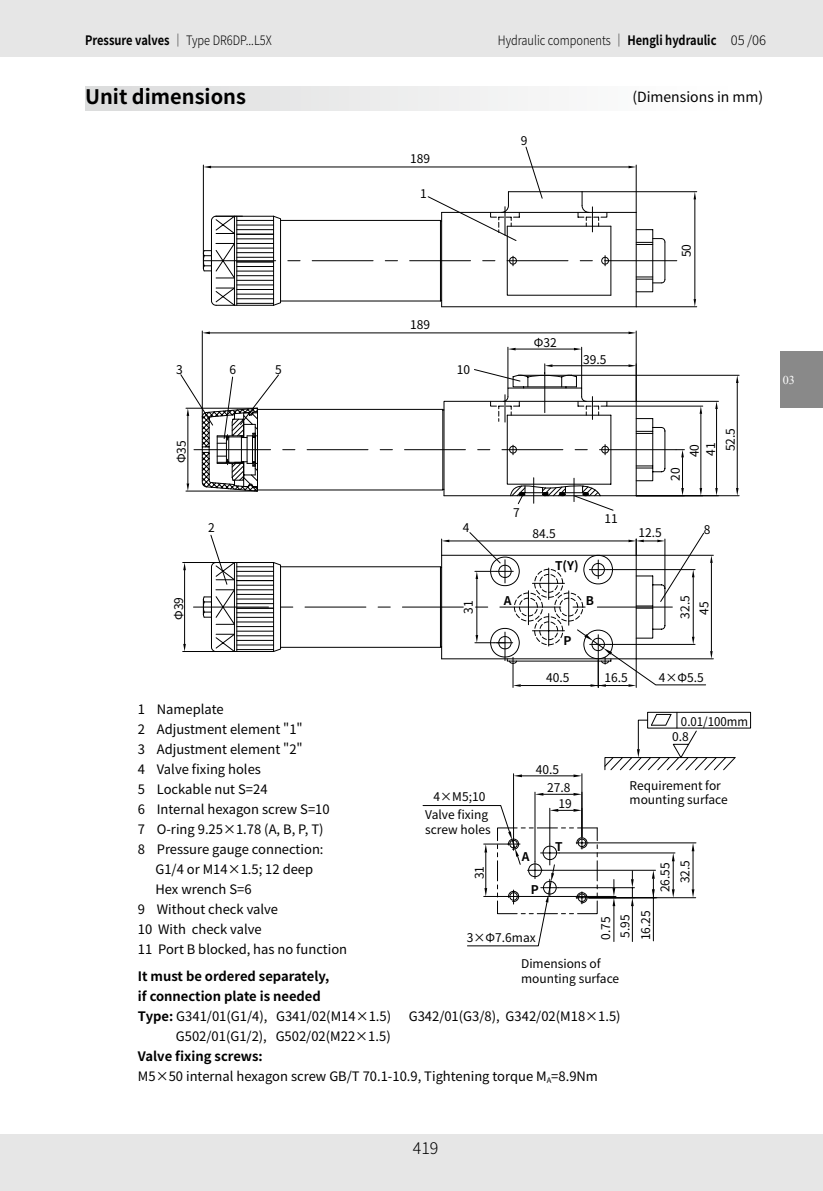
<style>
.page{position:relative;width:823px;height:1191px;background:#fff}
.page>*{position:absolute;margin:0;border:0;box-sizing:border-box;transform-origin:0 0}
.t1{font:700 20px "Noto Sans Hans";color:#000}
.t2{font:300 16px "Noto Sans Hans";color:#000}
.t3{font:14px "Noto Sans Hans";color:#000}
.t4{font:13px/20px "Noto Sans Hans";color:#000}
.t5{font:700 13px/20px "Noto Sans Hans";color:#000}
.t6{font:300 13px "Noto Sans Hans";color:#000;scale:.85 1}
.t7{font:12px/14.4px "Noto Sans Hans";color:#000}
.t8{font:12px/15.6px "Noto Sans Hans";color:#000;scale:.96 1}
.t9{font:700 12px "Noto Sans Hans";color:#000}
.t10{font:12px "Times New Roman";color:#fff}
.s1{font-weight:700}
.s2{font-weight:400}
</style>
<div class="page">
<div style="left:0;top:0;width:822px;height:57px;background:#e6e6e6"></div>
<div style="left:0;top:1134px;width:822px;height:57px;background:#e6e6e6"></div>
<div style="left:780px;top:351px;width:42px;height:57px;background:#898989"></div>
<hr style="left:631px;top:906px;width:1px;height:35px;background:#000">
<hr style="left:557px;top:887px;width:77px;height:1px;background:#000">
<svg style="left:630px;top:871px;width:3px;height:35px"></svg>
<hr style="left:559px;top:852px;width:115px;height:1px;background:#000">
<svg style="left:671px;top:853px;width:3px;height:44px"></svg>
<hr style="left:692px;top:851px;width:1px;height:38px;background:#000">
<hr style="left:587px;top:842px;width:108px;height:1px;background:#000">
<hr style="left:588px;top:897px;width:107px;height:1px;background:#000">
<svg style="left:691px;top:889px;width:3px;height:8px"></svg>
<svg style="left:691px;top:843px;width:3px;height:8px"></svg>
<hr style="left:543px;top:794px;width:30px;height:1px;background:#000">
<hr style="left:534px;top:792px;width:1px;height:69px;background:#000">
<svg style="left:573px;top:793px;width:8px;height:2px"></svg>
<svg style="left:534px;top:793px;width:9px;height:2px"></svg>
<hr style="left:521px;top:775px;width:52px;height:1px;background:#000">
<hr style="left:513px;top:773px;width:1px;height:64px;background:#000">
<hr style="left:581px;top:773px;width:1px;height:63px;background:#000">
<svg style="left:573px;top:774px;width:8px;height:3px"></svg>
<svg style="left:513px;top:774px;width:8px;height:3px"></svg>
<hr style="left:652px;top:878px;width:1px;height:63px;background:#000">
<hr style="left:542px;top:870px;width:113px;height:1px;background:#000">
<svg style="left:652px;top:889px;width:2px;height:8px"></svg>
<svg style="left:651px;top:870px;width:3px;height:8px"></svg>
<hr style="left:604px;top:260px;width:72px;height:1px;background:#000">
<svg style="left:636px;top:229px;width:29px;height:13px"></svg>
<svg style="left:636px;top:242px;width:29px;height:122px"></svg>
<hr style="left:694px;top:199px;width:1px;height:100px;background:#000">
<hr style="left:635px;top:306px;width:61px;height:1px;background:#000">
<hr style="left:581px;top:191px;width:115px;height:1px;background:#000">
<hr style="left:211px;top:167px;width:417px;height:1px;background:#000">
<hr style="left:203px;top:165px;width:1px;height:88px;background:#000">
<hr style="left:635px;top:165px;width:1px;height:47px;background:#000">
<svg style="left:628px;top:166px;width:7px;height:2px"></svg>
<svg style="left:203px;top:166px;width:8px;height:2px"></svg>
<svg style="left:202px;top:206px;width:434px;height:158px"></svg>
<svg style="left:628px;top:331px;width:7px;height:3px"></svg>
<svg style="left:202px;top:331px;width:8px;height:3px"></svg>
<hr style="left:515px;top:349px;width:58px;height:1px;background:#000">
<hr style="left:507px;top:347px;width:1px;height:41px;background:#000">
<hr style="left:581px;top:347px;width:1px;height:41px;background:#000">
<svg style="left:573px;top:348px;width:8px;height:2px"></svg>
<svg style="left:507px;top:348px;width:8px;height:2px"></svg>
<hr style="left:635px;top:401px;width:83px;height:1px;background:#000">
<hr style="left:736px;top:383px;width:1px;height:105px;background:#000">
<hr style="left:635px;top:495px;width:103px;height:1px;background:#000">
<hr style="left:571px;top:375px;width:167px;height:1px;background:#000">
<svg style="left:735px;top:375px;width:3px;height:8px"></svg>
<svg style="left:735px;top:488px;width:3px;height:8px"></svg>
<svg style="left:427px;top:147px;width:184px;height:155px"></svg>
<div style="left:647px;top:712px;width:103px;height:16px;border:1px solid #000"></div>
<svg style="left:604px;top:712px;width:131px;height:59px"></svg>
<svg style="left:422px;top:805px;width:193px;height:141px"></svg>
<svg style="left:180px;top:364px;width:537px;height:323px"></svg>
<div style="left:85px;top:86px;width:652px;height:24px;background:linear-gradient(to right,#dbdcdc,#fff)"></div>
<p class="t6" style="left:85px;top:33px;width:221px"><span class="s1">Pressure valves</span> ｜ Type DR6DP...L5X</p>
<h1 class="t1" style="left:85px;top:85px;width:162px">Unit dimensions</h1>
<p class="t3" style="left:632px;top:89px;width:132px">(Dimensions in mm)</p>
<p class="t6" style="left:497px;top:33px;width:317px">Hydraulic components ｜ <span class="s1">Hengli hydraulic</span> 05 /06</p>
<p class="t7" style="left:410px;top:152px;width:21px">189</p>
<p class="t7" style="left:420px;top:187px;width:8px">1</p>
<p class="t7" style="left:520px;top:134px;width:8px">9</p>
<p class="t7" style="left:679px;top:257px;width:15px;rotate:-90deg">50</p>
<p class="t7" style="left:176px;top:362px;width:8px">3</p>
<p class="t7" style="left:229px;top:362px;width:8px">6</p>
<p class="t7" style="left:275px;top:362px;width:8px">5</p>
<p class="t7" style="left:410px;top:317px;width:21px">189</p>
<p class="t7" style="left:456px;top:362px;width:15px">10</p>
<p class="t7" style="left:533px;top:336px;width:24px">Φ32</p>
<p class="t7" style="left:582px;top:352px;width:25px">39.5</p>
<p class="t7" style="left:174px;top:463px;width:24px;rotate:-90deg">Φ35</p>
<p class="t7" style="left:668px;top:480px;width:15px;rotate:-90deg">20</p>
<p class="t7" style="left:685px;top:457px;width:17px;line-height:16.6px;rotate:-90deg">40<br>41</p>
<p class="t7" style="left:723px;top:451px;width:25px;rotate:-90deg">52.5</p>
<p class="t7" style="left:513px;top:505px;width:8px">7</p>
<p class="t7" style="left:604px;top:511px;width:15px">11</p>
<p class="t7" style="left:208px;top:521px;width:8px">2</p>
<p class="t7" style="left:462px;top:521px;width:8px">4</p>
<p class="t7" style="left:703px;top:522px;width:8px">8</p>
<p class="t9" style="left:554px;top:559px;width:25px">T(Y)</p>
<p class="t9" style="left:503px;top:593px;width:9px">A</p>
<p class="t9" style="left:585px;top:593px;width:10px">B</p>
<p class="t9" style="left:563px;top:634px;width:10px">P</p>
<p class="t7" style="left:638px;top:525px;width:25px">12.5</p>
<p class="t7" style="left:532px;top:526px;width:25px">84.5</p>
<p class="t7" style="left:677px;top:618px;width:25px;rotate:-90deg">32.5</p>
<p class="t7" style="left:172px;top:620px;width:24px;rotate:-90deg">Φ39</p>
<p class="t7" style="left:461px;top:613px;width:15px;rotate:-90deg">31</p>
<p class="t7" style="left:696px;top:614px;width:15px;rotate:-90deg">45</p>
<p class="t7" style="left:546px;top:670px;width:25px">40.5</p>
<p class="t7" style="left:604px;top:670px;width:25px">16.5</p>
<p class="t7" style="left:658px;top:670px;width:46px">4×Φ5.5</p>
<p class="t4" style="left:138px;top:700px;width:87px">1 Nameplate</p>
<p class="t4" style="left:138px;top:720px;width:166px">2 Adjustment element "1"</p>
<p class="t4" style="left:138px;top:740px;width:166px">3 Adjustment element "2"</p>
<p class="t4" style="left:138px;top:760px;width:124px">4 Valve fixing holes</p>
<p class="t4" style="left:138px;top:780px;width:131px">5 Lockable nut S=24</p>
<p class="t4" style="left:138px;top:800px;width:193px">6 Internal hexagon screw S=10</p>
<p class="t4" style="left:138px;top:820px;width:187px">7 O-ring 9.25×1.78 (A, B, P, T)</p>
<p class="t4" style="left:138px;top:840px;width:187px">8 Pressure gauge connection:</p>
<p class="t4" style="left:155px;top:860px;width:159px">G1/4 or M14×1.5; 12 deep</p>
<p class="t4" style="left:155px;top:880px;width:98px">Hex wrench S=6</p>
<p class="t4" style="left:138px;top:900px;width:142px">9 Without check valve</p>
<p class="t4" style="left:138px;top:920px;width:125px">10 With check valve</p>
<p class="t4" style="left:138px;top:940px;width:211px">11 Port B blocked, has no function</p>
<p class="t5" style="left:138px;top:966px;width:254px">It must be ordered separately,<br>if connection plate is needed<br>Type: <span class="s2">G341/01(G1/4), G341/02(M14×1.5)</span></p>
<p class="t7" style="left:433px;top:790px;width:53px">4×M5;10</p>
<p class="t7" style="left:425px;top:808px;width:67px">Valve fixing screw holes</p>
<p class="t7" style="left:472px;top:879px;width:15px;rotate:-90deg">31</p>
<p class="t7" style="left:535px;top:762px;width:25px">40.5</p>
<p class="t7" style="left:546px;top:781px;width:25px">27.8</p>
<p class="t9" style="left:521px;top:850px;width:9px">A</p>
<p class="t9" style="left:530px;top:882px;width:10px">P</p>
<p class="t7" style="left:558px;top:796px;width:15px">19</p>
<p class="t9" style="left:554px;top:840px;width:9px">T</p>
<p class="t7" style="left:466px;top:930px;width:70px">3×Φ7.6max</p>
<p class="t8" style="left:671px;top:713px;width:81px;text-indent:9px">0.01/100mm<br>0.8</p>
<p class="t7" style="left:629px;top:778px;width:99px">Requirement for mounting surface</p>
<p class="t7" style="left:596px;top:939px;width:26px;line-height:19.2px;rotate:-90deg">0.75<br>5.95</p>
<p class="t7" style="left:638px;top:940px;width:31px;rotate:-90deg">16.25</p>
<p class="t7" style="left:658px;top:892px;width:31px;rotate:-90deg">26.55</p>
<p class="t7" style="left:677px;top:883px;width:25px;rotate:-90deg">32.5</p>
<p class="t7" style="left:521px;top:957px;width:99px">Dimensions of mounting surface</p>
<p class="t4" style="left:408px;top:1006px;width:213px">G342/01(G3/8), G342/02(M18×1.5)</p>
<p class="t4" style="left:176px;top:1026px;width:216px">G502/01(G1/2), G502/02(M22×1.5)</p>
<p class="t4" style="left:138px;top:1046px;width:461px"><span class="s1">Valve fixing screws:<br></span>M5×50 internal hexagon screw GB/T 70.1-10.9, Tightening torque M<sub>A</sub>=8.9Nm</p>
<p class="t2" style="left:412px;top:1139px;width:27px">419</p>
<p class="t10" style="left:782px;top:372px;width:13px">03</p>
</div>
